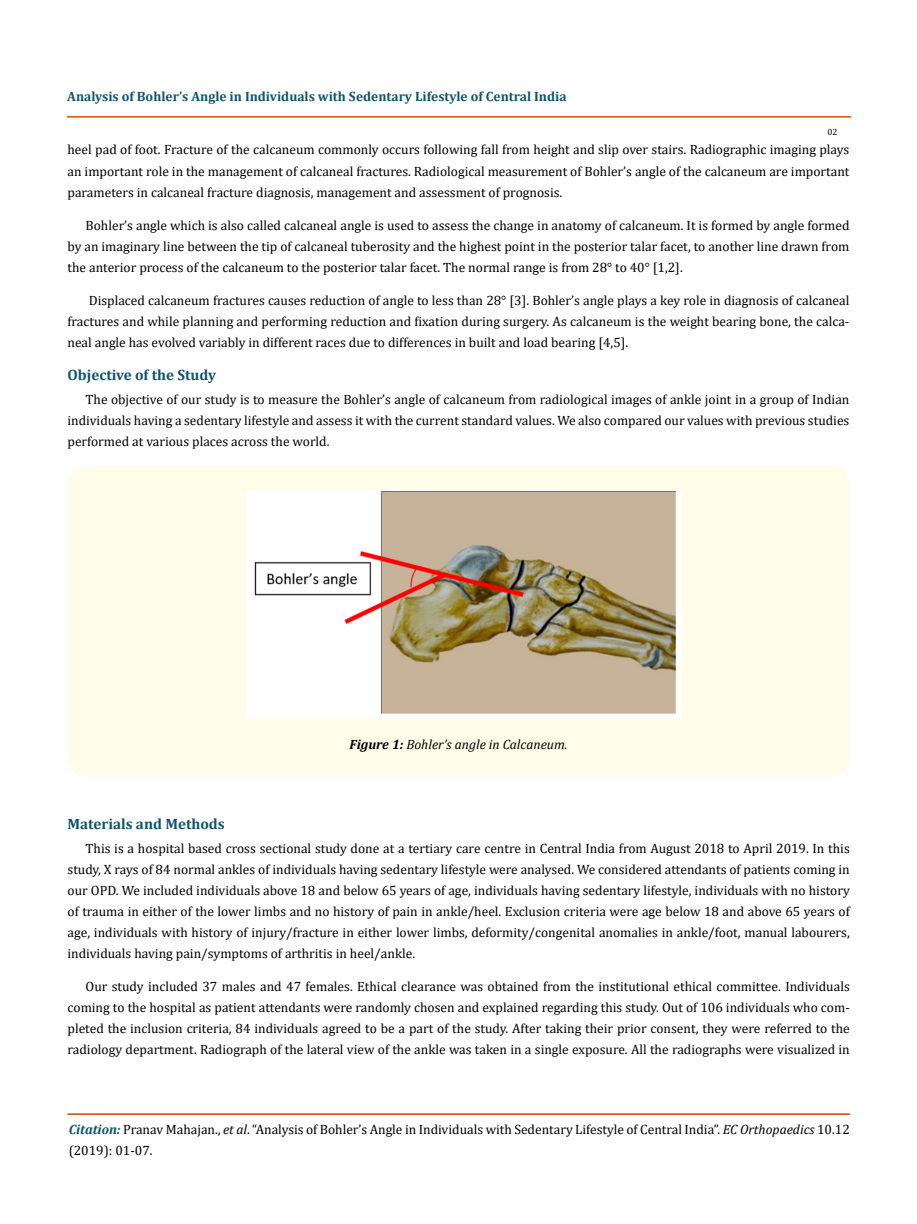
<style>
.page{position:relative;width:917px;height:1224px;background:#fff}
.page>*{position:absolute;margin:0;border:0;box-sizing:border-box;transform-origin:0 0}
.t1{font:700 15px "Cambria";color:#0e546a}
.t2{font:13.5px/21px "Cambria";color:#000;text-align:justify}
.t3{font:700 13.5px "Cambria";color:#0e546a}
.t4{font:italic 13.5px "Cambria";color:#000}
.t5{font:9px "Cambria";color:#000}
.s1{font-weight:700}
.s2{font-weight:700;font-style:italic;color:#0e546a}
.s3{font-style:italic}
</style>
<div class="page">
<hr style="left:68px;top:117px;width:782px;height:1px;background:#e05d1a">
<div style="left:67px;top:116px;width:783px;height:1px;border:1px solid #e05d1a"></div>
<div style="left:68px;top:1114px;width:781px;height:1px;border:1px solid #e05d1a"></div>
<div style="left:68px;top:466px;width:781px;height:311px;background:#fffde9;border-radius:18px"></div>
<img style="left:246px;top:491px;width:435px;height:227px">
<p class="t3" style="left:67px;top:87px;width:501px">Analysis of Bohler’s Angle in Individuals with Sedentary Lifestyle of Central India</p>
<p class="t5" style="left:827px;top:127px;width:11px">02</p>
<p class="t2" style="left:67px;top:139px;width:783px">heel pad of foot. Fracture of the calcaneum commonly occurs following fall from height and slip over stairs. Radiographic imaging plays an important role in the management of calcaneal fractures. Radiological measurement of Bohler’s angle of the calcaneum are important parameters in calcaneal fracture diagnosis, management and assessment of prognosis.</p>
<p class="t2" style="left:67px;top:214px;width:783px;text-indent:18px">Bohler’s angle which is also called calcaneal angle is used to assess the change in anatomy of calcaneum. It is formed by angle formed by an imaginary line between the tip of calcaneal tuberosity and the highest point in the posterior talar facet, to another line drawn from the anterior process of the calcaneum to the posterior talar facet. The normal range is from 28° to 40° [1,2].</p>
<p class="t2" style="left:67px;top:289px;width:783px;text-indent:21px">Displaced calcaneum fractures causes reduction of angle to less than 28° [3]. Bohler’s angle plays a key role in diagnosis of calcaneal fractures and while planning and performing reduction and fixation during surgery. As calcaneum is the weight bearing bone, the calca&shy;neal angle has evolved variably in different races due to differences in built and load bearing [4,5].</p>
<p class="t1" style="left:68px;top:364px;width:150px">Objective of the Study</p>
<p class="t2" style="left:68px;top:388px;width:783px;text-indent:18px">The objective of our study is to measure the Bohler’s angle of calcaneum from radiological images of ankle joint in a group of Indian individuals having a sedentary lifestyle and assess it with the current standard values. We also compared our values with previous studies performed at various places across the world.</p>
<p class="t4" style="left:349px;top:735px;width:219px"><span class="s1">Figure 1:</span> Bohler’s angle in Calcaneum.</p>
<p class="t1" style="left:68px;top:813px;width:159px">Materials and Methods</p>
<p class="t2" style="left:68px;top:837px;width:783px;text-indent:18px">This is a hospital based cross sectional study done at a tertiary care centre in Central India from August 2018 to April 2019. In this study, X rays of 84 normal ankles of individuals having sedentary lifestyle were analysed. We considered attendants of patients coming in our OPD. We included individuals above 18 and below 65 years of age, individuals having sedentary lifestyle, individuals with no history of trauma in either of the lower limbs and no history of pain in ankle/heel. Exclusion criteria were age below 18 and above 65 years of age, individuals with history of injury/fracture in either lower limbs, deformity/congenital anomalies in ankle/foot, manual labourers, individuals having pain/symptoms of arthritis in heel/ankle.</p>
<p class="t2" style="left:68px;top:975px;width:783px;text-indent:18px">Our study included 37 males and 47 females. Ethical clearance was obtained from the institutional ethical committee. Individuals coming to the hospital as patient attendants were randomly chosen and explained regarding this study. Out of 106 individuals who com&shy;pleted the inclusion criteria, 84 individuals agreed to be a part of the study. After taking their prior consent, they were referred to the radiology department. Radiograph of the lateral view of the ankle was taken in a single exposure. All the radiographs were visualized in</p>
<p class="t2" style="left:69px;top:1118px;width:782px"><span class="s2">Citation:</span> Pranav Mahajan., <span class="s3">et al</span>. “Analysis of Bohler’s Angle in Individuals with Sedentary Lifestyle of Central India”. <span class="s3">EC Orthopaedics</span> 10.12 (2019): 01-07.</p>
</div>
